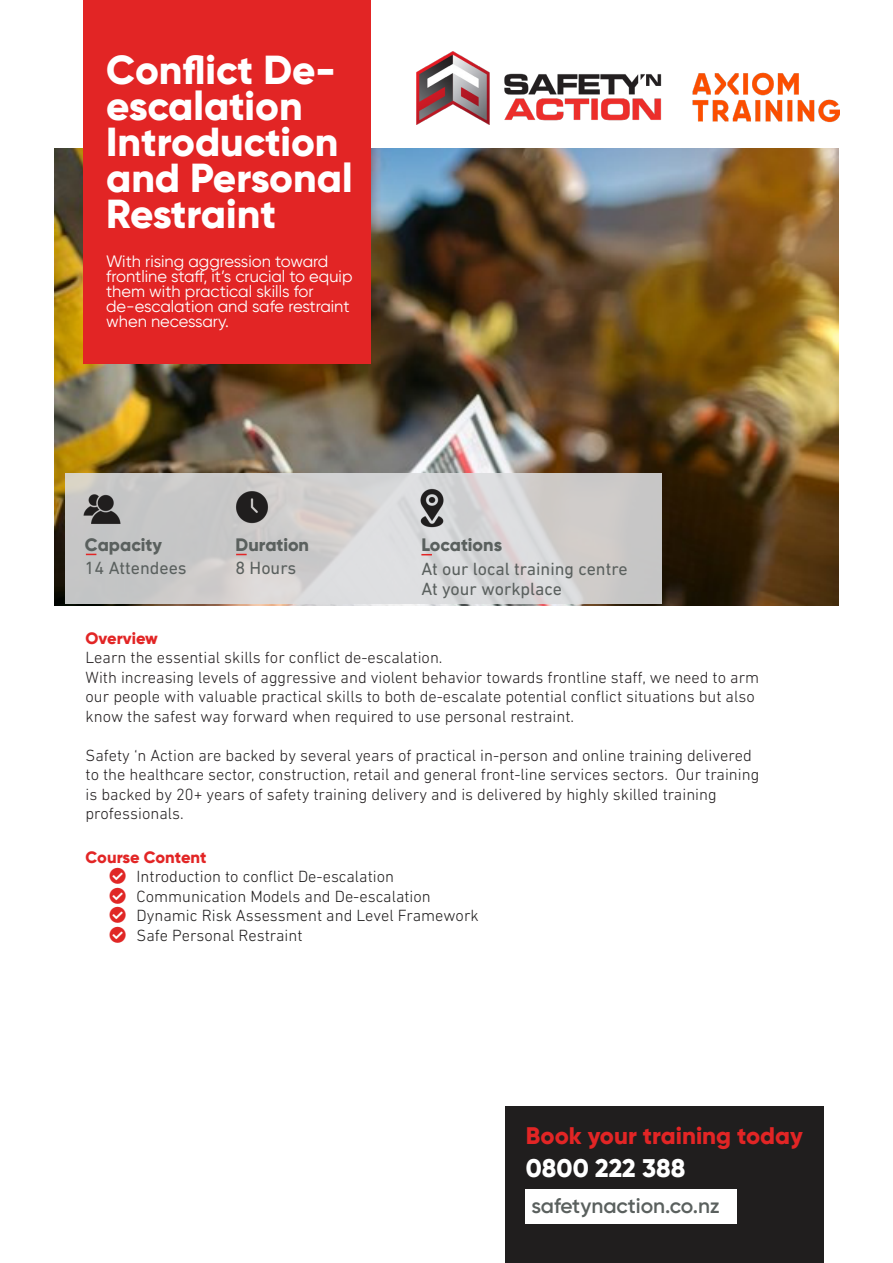
<style>
.page{position:relative;width:893px;height:1263px;background:#fff}
.page>*{position:absolute;margin:0;border:0;box-sizing:border-box;transform-origin:0 0}
.t1{font:800 40.5px/36px "Gilroy";color:#fff}
.Content_Source_Sans_7_Gray{font:800 25.5px "Gilroy";color:#fff}
.Content_Titillium_23_Bold_White{font:800 24px "Gilroy";color:#e22525}
.Content_Titillium_23_Bold_White-2{font:600 21px "Gilroy";color:#5a605e}
.Content_Source_Sans_6_Gray{font:18px "DIN Next LT Pro";color:#5a605e}
.Content_Source_Sans_6_Gray-2{font:800 18px "Gilroy";color:#5a605e}
.t2{font:300 16.5px/19.5px "DIN Next LT Pro";color:#231f20}
.t3{font:300 16.5px "DIN Next LT Pro";color:#201e1e}
.Content_Titillium_11_SBold_Blue{font:16.5px/15px "Gilroy";color:#fff}
.Subheadings{font:800 16.5px "Gilroy";color:#e22525}
</style>
<div class="page">
<div style="left:505px;top:1106px;width:318px;height:157px;background:#201e1e"></div>
<img style="left:54px;top:149px;width:785px;height:456px">
<div style="left:84px;top:0;width:287px;height:364px;background:#e22525"></div>
<div style="left:526px;top:1189px;width:211px;height:34px;background:#fff"></div>
<img style="left:416px;top:52px;width:424px;height:72px">
<svg style="left:65px;top:474px;width:596px;height:97px;background:#cfcece"></svg>
<img style="left:65px;top:571px;width:596px;height:33px">
<img style="left:409px;top:486px;width:45px;height:43px">
<img style="left:235px;top:490px;width:34px;height:33px">
<img style="left:79px;top:487px;width:45px;height:45px">
<p class="t1" style="left:106px;top:52px;width:248px">Conflict De&shy;escalation<br>Introduction and Personal<br>Restraint</p>
<p class="Content_Titillium_11_SBold_Blue" style="left:106px;top:253px;width:248px">With rising aggression toward frontline staff, it’s crucial to equip them with practical skills for de-escalation and safe restraint when necessary.</p>
<p class="Content_Source_Sans_6_Gray-2" style="left:85px;top:534px;width:79px">Capacity</p>
<p class="Content_Source_Sans_6_Gray" style="left:85px;top:557px;width:103px">14 Attendees</p>
<p class="Content_Source_Sans_6_Gray-2" style="left:236px;top:534px;width:75px">Duration</p>
<p class="Content_Source_Sans_6_Gray" style="left:236px;top:557px;width:62px">8 Hours</p>
<p class="Content_Source_Sans_6_Gray-2" style="left:421px;top:534px;width:82px">Locations</p>
<p class="Content_Source_Sans_6_Gray" style="left:421px;top:559px;width:208px">At our local training centre</p>
<p class="Content_Source_Sans_6_Gray" style="left:421px;top:578px;width:142px">At your workplace</p>
<p class="Subheadings" style="left:86px;top:627px;width:74px">Overview</p>
<p class="t2" style="left:86px;top:648px;width:359px">Learn the essential skills for conflict de-escalation.</p>
<p class="t2" style="left:86px;top:667px;width:675px">With increasing levels of aggressive and violent behavior towards frontline staff, we need to arm our people with valuable practical skills to both de-escalate potential conflict situations but also know the safest way forward when required to use personal restraint.</p>
<p class="t2" style="left:86px;top:745px;width:675px">Safety ‘n Action are backed by several years of practical in-person and online training delivered to the healthcare sector, construction, retail and general front-line services sectors. Our training is backed by 20+ years of safety training delivery and is delivered by highly skilled training professionals.</p>
<p class="Subheadings" style="left:86px;top:846px;width:123px">Course Content</p>
<p class="t3" style="left:137px;top:867px;width:259px">Introduction to conflict De-escalation</p>
<p class="t3" style="left:137px;top:886px;width:296px">Communication Models and De-escalation</p>
<p class="t3" style="left:137px;top:906px;width:344px">Dynamic Risk Assessment and Level Framework</p>
<p class="t3" style="left:137px;top:925px;width:167px">Safe Personal Restraint</p>
<p class="Content_Titillium_23_Bold_White" style="left:526px;top:1120px;width:278px">Book your training today</p>
<p class="Content_Source_Sans_7_Gray" style="left:526px;top:1152px;width:161px">0800 222 388</p>
<p class="Content_Titillium_23_Bold_White-2" style="left:531px;top:1193px;width:190px">safetynaction.co.nz</p>
</div>
